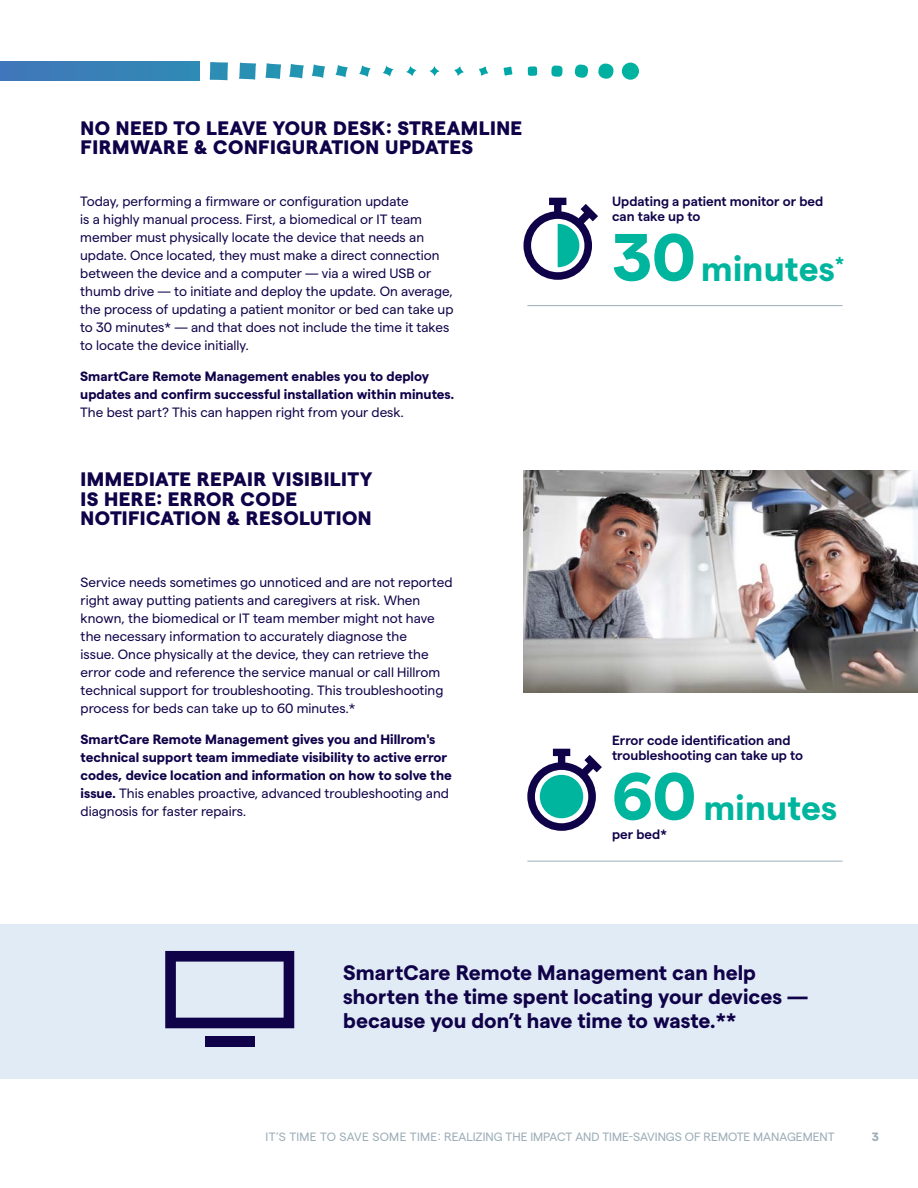
<style>
.page{position:relative;width:918px;height:1188px;background:#fff}
.page>*{position:absolute;margin:0;border:0;box-sizing:border-box;transform-origin:0 0}
.CAPTIONS{font:700 34.8px "Matter";letter-spacing:.01em;color:#00b59e}
.BODY_TEXT{font:700 21px/24px "Matter";color:#100249}
.H1-WHITE_PAPER{font:800 19.5px/19.5px "Matter";letter-spacing:.025em;color:#100249}
.BODY_TEXT-2{font:13.5px/18px "Matter";color:#100249}
.BODY_TEXT-3{font:700 13.5px/18px "Matter";color:#100249}
.CAPTIONS-2{font:600 13.35px/14.7px "Matter";color:#100249}
.t1{font:12px "Matter";color:#9cadb7}
.t2{font:700 12px "Matter";color:#9cadb7}
.s1{font-weight:400}
.s2{font-size:66.9px}
</style>
<div class="page">
<div style="left:0;top:62px;width:199px;height:19px;background:#3980b7"></div>
<div style="left:209px;top:62px;width:19px;height:18px;background:#2d8db4"></div>
<svg style="left:239px;top:62px;width:17px;height:18px"></svg>
<svg style="left:265px;top:63px;width:17px;height:16px"></svg>
<svg style="left:289px;top:63px;width:37px;height:16px"></svg>
<svg style="left:335px;top:65px;width:13px;height:13px"></svg>
<svg style="left:359px;top:65px;width:12px;height:12px"></svg>
<svg style="left:382px;top:65px;width:12px;height:12px"></svg>
<svg style="left:406px;top:66px;width:11px;height:11px"></svg>
<svg style="left:429px;top:66px;width:11px;height:10px"></svg>
<svg style="left:454px;top:66px;width:10px;height:10px"></svg>
<svg style="left:479px;top:66px;width:9px;height:10px"></svg>
<svg style="left:503px;top:66px;width:10px;height:10px"></svg>
<svg style="left:527px;top:66px;width:11px;height:10px"></svg>
<svg style="left:551px;top:66px;width:12px;height:11px"></svg>
<svg style="left:575px;top:65px;width:13px;height:13px"></svg>
<svg style="left:598px;top:64px;width:16px;height:15px"></svg>
<div style="left:622px;top:63px;width:17px;height:17px;background:#00b39f;border-radius:50%"></div>
<div style="left:0;top:924px;width:918px;height:155px;background:#e1ebf5"></div>
<hr style="left:527px;top:305px;width:316px;height:1px;background:#9cadb7">
<svg style="left:523px;top:198px;width:75px;height:82px"></svg>
<img style="left:523px;top:470px;width:395px;height:223px">
<hr style="left:527px;top:861px;width:316px;height:1px;background:#9cadb7">
<svg style="left:527px;top:749px;width:75px;height:82px"></svg>
<div style="left:540px;top:775px;width:43px;height:43px;background:#00b59e;border-radius:50%"></div>
<svg style="left:165px;top:951px;width:129px;height:77px"></svg>
<div style="left:205px;top:1037px;width:49px;height:10px;background:#100249"></div>
<p class="H1-WHITE_PAPER" style="left:81px;top:116px;width:443px">NO NEED TO LEAVE YOUR DESK: STREAMLINE<br>FIRMWARE &amp; CONFIGURATION UPDATES</p>
<p class="BODY_TEXT-2" style="left:80px;top:191px;width:375px">Today, performing a firmware or configuration update<br>is a highly manual process. First, a biomedical or IT team member must physically locate the device that needs an update. Once located, they must make a direct connection between the device and a computer — via a wired USB or thumb drive — to initiate and deploy the update. On average, the process of updating a patient monitor or bed can take up to 30 minutes* — and that does not include the time it takes to locate the device initially.</p>
<p class="BODY_TEXT-3" style="left:80px;top:367px;width:376px">SmartCare Remote Management enables you to deploy updates and confirm successful installation within minutes.<br><span class="s1">The best part? This can happen right from your desk.</span></p>
<p class="H1-WHITE_PAPER" style="left:81px;top:468px;width:293px">IMMEDIATE REPAIR VISIBILITY<br>IS HERE: ERROR CODE<br>NOTIFICATION &amp; RESOLUTION</p>
<p class="BODY_TEXT-2" style="left:81px;top:572px;width:373px">Service needs sometimes go unnoticed and are not reported right away putting patients and caregivers at risk. When known, the biomedical or IT team member might not have the necessary information to accurately diagnose the<br>issue. Once physically at the device, they can retrieve the error code and reference the service manual or call Hillrom technical support for troubleshooting. This troubleshooting process for beds can take up to 60 minutes.*</p>
<p class="BODY_TEXT-3" style="left:81px;top:729px;width:373px">SmartCare Remote Management gives you and Hillrom's technical support team immediate visibility to active error codes, device location and information on how to solve the issue. <span class="s1">This enables proactive, advanced troubleshooting and diagnosis for faster repairs.</span></p>
<p class="CAPTIONS-2" style="left:612px;top:193px;width:213px">Updating a patient monitor or bed can take up to</p>
<p class="CAPTIONS" style="left:612px;top:243px;width:234px"><span class="s2">30</span> minutes<sup>*</sup></p>
<p class="CAPTIONS-2" style="left:612px;top:732px;width:193px">Error code identification and troubleshooting can take up to</p>
<p class="CAPTIONS" style="left:612px;top:782px;width:227px"><span class="s2">60</span> minutes</p>
<p class="CAPTIONS-2" style="left:612px;top:825px;width:56px">per bed*</p>
<p class="BODY_TEXT" style="left:343px;top:959px;width:466px">SmartCare Remote Management can help shorten the time spent locating your devices — because you don’t have time to waste.**</p>
<p class="t1" style="left:266px;top:1128px;width:571px">IT’S TIME TO SAVE SOME TIME: REALIZING THE IMPACT AND TIME-SAVINGS OF REMOTE MANAGEMENT</p>
<p class="t2" style="left:872px;top:1128px;width:9px">3</p>
</div>
